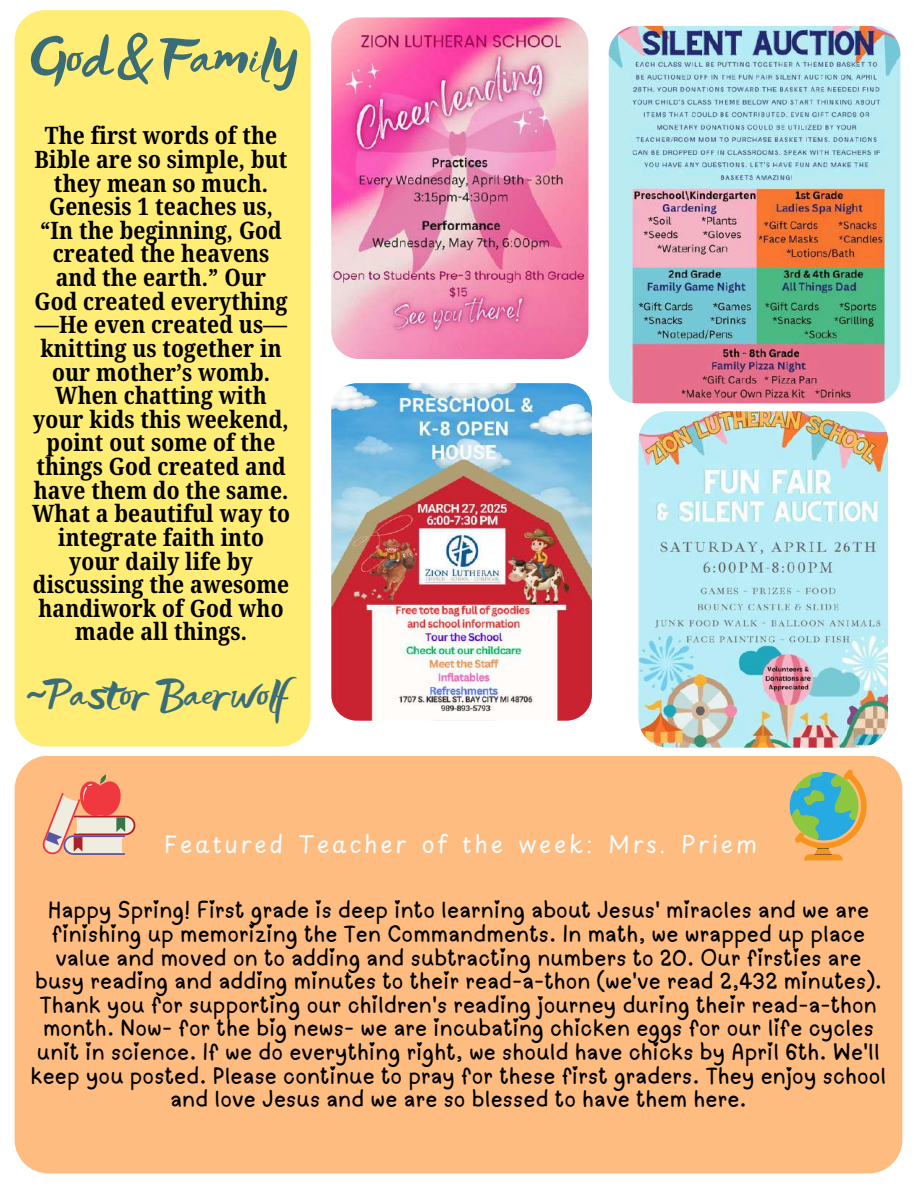
<style>
.page{position:relative;width:918px;height:1188px;background:#fff}
.page>*{position:absolute;margin:0;border:0;box-sizing:border-box;transform-origin:0 0}
.t1{font:53.25px "Lifelogo Easy";color:#3b6d76}
.t2{font:39.45px "Lifelogo Easy";color:#3b6d76}
.t3{font:24px/23.7px "lulu";letter-spacing:.005em;color:#000;text-align:center}
.t4{font:700 24px/23.7px "Noto Serif Ethiopic Condensed";letter-spacing:.005em;color:#000;text-align:center}
.t5{font:23.25px "Playpen Sans";letter-spacing:.12em;color:#f6fcfe}
</style>
<div class="page">
<div style="left:15px;top:10px;width:296px;height:737px;background:#ffed76;border-radius:30px"></div>
<div style="left:15px;top:756px;width:887px;height:417px;background:#ffbc80"></div>
<svg style="left:790px;top:769px;width:77px;height:91px;background:#a2b280"></svg>
<svg style="left:43px;top:775px;width:92px;height:81px;background:#e8a58e"></svg>
<img style="left:331px;top:17px;width:257px;height:342px;border-radius:28px">
<img style="left:609px;top:26px;width:291px;height:377px;border-radius:28px">
<img style="left:638px;top:411px;width:250px;height:337px;border-radius:29px">
<img style="left:331px;top:383px;width:261px;height:338px;border-radius:26px">
<h1 class="t1" style="left:30px;top:18px;width:268px">God &amp; Family</h1>
<p class="t4" style="left:32px;top:123px;width:259px">The first words of the<br>Bible are so simple, but they mean so much.<br>Genesis 1 teaches us, “In the beginning, God created the heavens and the earth.” Our<br>God created everything —He even created us— knitting us together in our mother’s womb.<br>When chatting with your kids this weekend, point out some of the things God created and have them do the same.<br>What a beautiful way to integrate faith into your daily life by discussing the awesome handiwork of God who made all things.</p>
<h2 class="t2" style="left:26px;top:665px;width:263px">~Pastor Baerwolf</h2>
<p class="t5" style="left:164px;top:826px;width:595px">Featured Teacher of the week: Mrs. Priem</p>
<p class="t3" style="left:31px;top:895px;width:857px">Happy Spring! First grade is deep into learning about Jesus' miracles and we are finishing up memorizing the Ten Commandments. In math, we wrapped up place value and moved on to adding and subtracting numbers to 20. Our firsties are busy reading and adding minutes to their read-a-thon (we've read 2,432 minutes).<br>Thank you for supporting our children's reading journey during their read-a-thon month. Now- for the big news- we are incubating chicken eggs for our life cycles unit in science. If we do everything right, we should have chicks by April 6th. We'll keep you posted. Please continue to pray for these first graders. They enjoy school and love Jesus and we are so blessed to have them here.</p>
</div>
